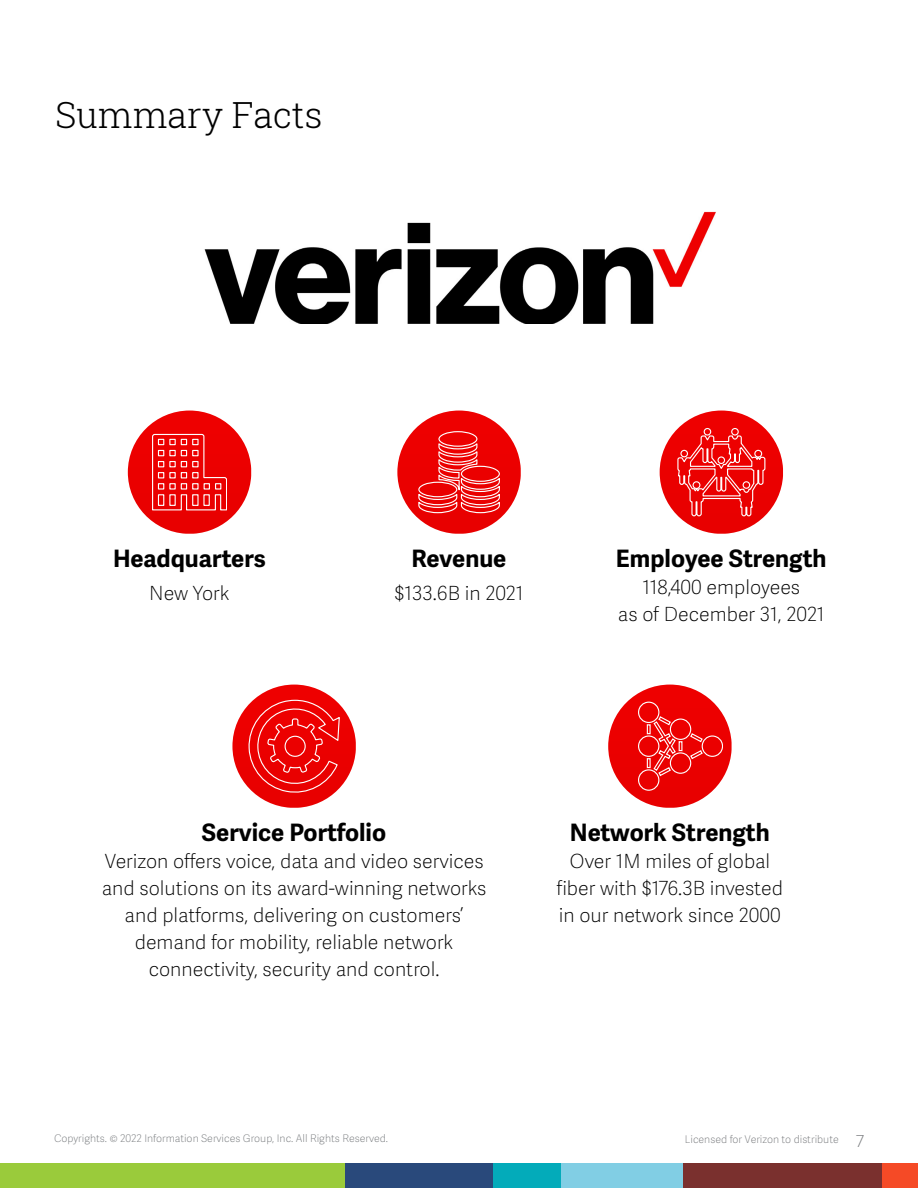
<style>
.page{position:relative;width:918px;height:1188px;background:#fff}
.page>*{position:absolute;margin:0;border:0;box-sizing:border-box;transform-origin:0 0}
.t1{font:36px "Roboto Slab ISG Light";color:#000}
.t2{font:700 24px "Adelle Sans";color:#000}
.t3{font:100 19.5px/27px "Adelle Sans";color:#000;text-align:center}
.t4{font:100 16.5px "Adelle Sans";color:#76787b}
.t5{font:100 10.65px "Adelle Sans";color:#76787b}
.t6{font:100 10.5px "Adelle Sans";color:#75787b}
</style>
<div class="page">
<div style="left:0;top:1164px;width:345px;height:24px;background:#9acb3b"></div>
<div style="left:493px;top:1164px;width:68px;height:24px;background:#03abba"></div>
<div style="left:561px;top:1164px;width:122px;height:24px;background:#81cee4"></div>
<div style="left:683px;top:1164px;width:200px;height:24px;background:#7a302e"></div>
<div style="left:346px;top:1164px;width:147px;height:24px;background:#29497b"></div>
<div style="left:883px;top:1164px;width:35px;height:24px;background:#f54a26"></div>
<img style="left:204px;top:212px;width:512px;height:112px">
<div style="left:128px;top:411px;width:123px;height:123px;background:#eb0000;border-radius:60px"></div>
<svg style="left:152px;top:434px;width:75px;height:76px"></svg>
<svg style="left:660px;top:411px;width:123px;height:123px;background:#eb0707"></svg>
<svg style="left:677px;top:428px;width:88px;height:88px;background:#ee2a2a"></svg>
<svg style="left:397px;top:411px;width:124px;height:123px;background:#eb0a0a"></svg>
<svg style="left:418px;top:431px;width:82px;height:82px;background:#ee3131"></svg>
<svg style="left:232px;top:685px;width:124px;height:123px;background:#ec0e0e"></svg>
<svg style="left:248px;top:700px;width:92px;height:93px;background:#ed1c1c"></svg>
<svg style="left:608px;top:685px;width:124px;height:123px;background:#eb0b0b"></svg>
<svg style="left:638px;top:701px;width:85px;height:90px;background:#ed2020"></svg>
<h1 class="t1" style="left:56px;top:90px;width:269px">Summary Facts</h1>
<p class="t2" style="left:113px;top:544px;width:154px">Headquarters</p>
<p class="t3" style="left:149px;top:580px;width:82px">New York</p>
<p class="t2" style="left:412px;top:544px;width:96px">Revenue</p>
<p class="t3" style="left:394px;top:580px;width:131px">$133.6B in 2021</p>
<p class="t2" style="left:616px;top:544px;width:212px">Employee Strength</p>
<p class="t3" style="left:618px;top:574px;width:208px">118,400 employees<br>as of December 31, 2021</p>
<p class="t2" style="left:202px;top:818px;width:186px">Service Portfolio</p>
<p class="t3" style="left:102px;top:848px;width:386px">Verizon offers voice, data and video services and solutions on its award-winning networks and platforms, delivering on customers’ demand for mobility, reliable network connectivity, security and control.</p>
<p class="t2" style="left:570px;top:818px;width:201px">Network Strength</p>
<p class="t3" style="left:557px;top:848px;width:228px">Over 1M miles of global fiber with $176.3B invested in our network since 2000</p>
<p class="t6" style="left:54px;top:1132px;width:336px">Copyrights. © 2022 Information Services Group, Inc. All Rights Reserved.</p>
<p class="t4" style="left:856px;top:1132px;width:10px">7</p>
<p class="t5" style="left:685px;top:1133px;width:156px">Licensed for Verizon to distribute</p>
</div>
